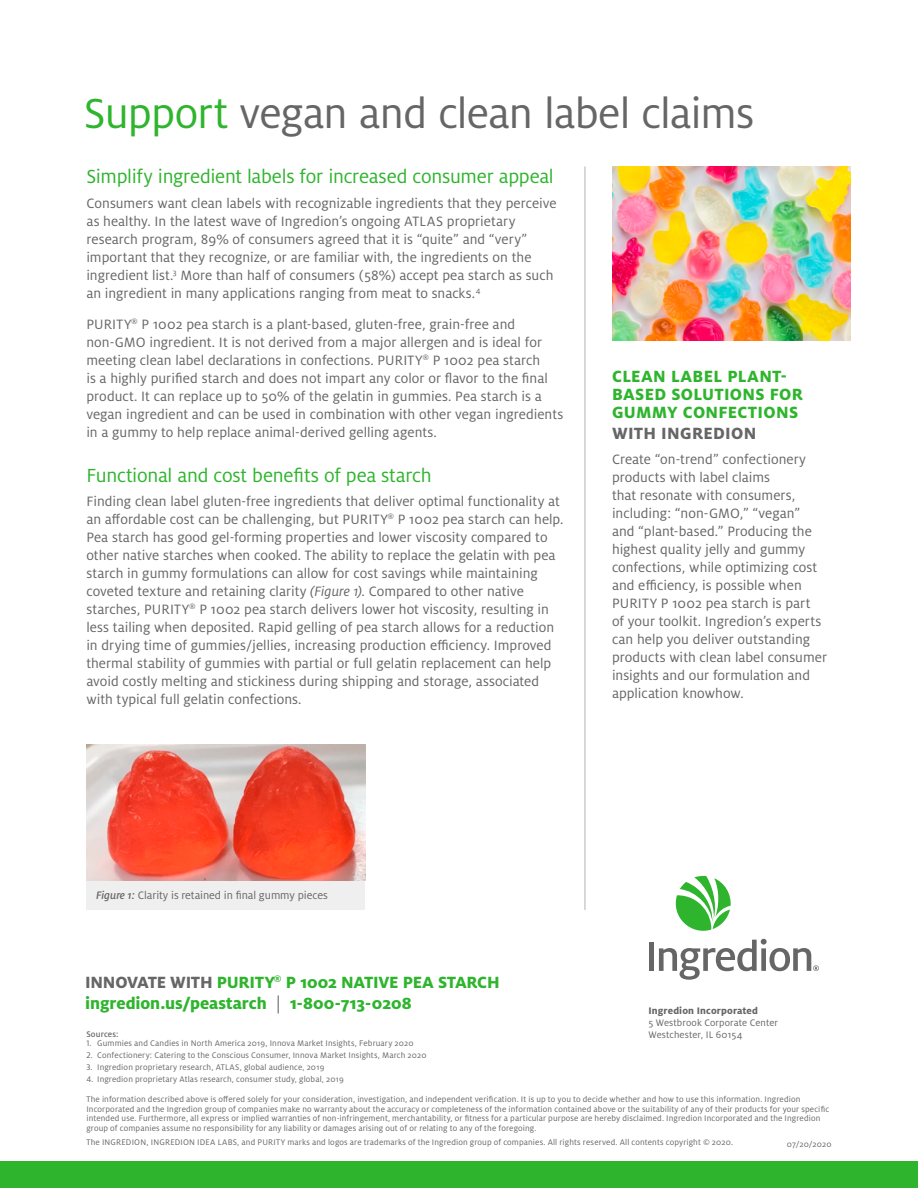
<style>
.page{position:relative;width:918px;height:1188px;background:#fff}
.page>*{position:absolute;margin:0;border:0;box-sizing:border-box;transform-origin:0 0}
.t1{font:46.5px "Milo Pro";letter-spacing:-.015em;color:#666}
.FS_BackCopy{font:21px "Milo Pro";letter-spacing:-.01em;color:#2fb42e}
.FS_SideBar_Head{font:800 18px/18px "Milo Pro";color:#2fb42e}
.FS_SideBar_Head-2{font:800 18px "Milo Pro";letter-spacing:.015em;color:#666}
.FS_BackCopy-2{font:15px/18px "Milo Pro";color:#666}
.t2{font:12px "Milo Pro";letter-spacing:-.005em;color:#666}
.FS_BackAddress{font:10.5px "Milo Pro";letter-spacing:.01em;color:#666}
.FS_BackAddress-2{font:800 10.5px "Milo Pro";letter-spacing:.01em;color:#666}
.FS_LegalCopy{font:9px/9.8px "Milo Pro";letter-spacing:.015em;color:#666}
.FS_LegalCopy-2{font:500 9px "Milo Pro";letter-spacing:.015em;color:#666}
.s1{color:#2fb42e}
.s2{font-style:italic}
.s3{font-weight:500;font-style:italic}
.s4{color:#666}
.s5{font-weight:400;color:#666}
</style>
<div class="page">
<div style="left:0;top:1161px;width:918px;height:27px;background:#2fb42e"></div>
<div style="left:649px;top:942px;width:5px;height:29px;background:#666"></div>
<svg style="left:659px;top:875px;width:160px;height:105px"></svg>
<hr style="left:585px;top:167px;width:1px;height:743px;background:#b1b5b4">
<img style="left:612px;top:166px;width:238px;height:174px">
<div style="left:86px;top:745px;width:279px;height:165px;background:#efefef"></div>
<img style="left:86px;top:745px;width:279px;height:136px">
<p class="t1" style="left:84px;top:87px;width:672px"><span class="s1">Support</span> vegan and clean label claims</p>
<p class="FS_BackCopy" style="left:86px;top:165px;width:469px">Simplify ingredient labels for increased consumer appeal</p>
<p class="FS_BackCopy-2" style="left:86px;top:194px;width:472px">Consumers want clean labels with recognizable ingredients that they perceive as healthy. In the latest wave of Ingredion’s ongoing ATLAS proprietary research program, 89% of consumers agreed that it is “quite” and “very” important that they recognize, or are familiar with, the ingredients on the ingredient list.<sup>3</sup> More than half of consumers (58%) accept pea starch as such an ingredient in many applications ranging from meat to snacks.<sup>4</sup></p>
<p class="FS_BackCopy-2" style="left:86px;top:316px;width:478px">PURITY<sup>®</sup> P 1002 pea starch is a plant-based, gluten-free, grain-free and non-GMO ingredient. It is not derived from a major allergen and is ideal for meeting clean label declarations in confections. PURITY<sup>®</sup> P 1002 pea starch<br>is a highly purified starch and does not impart any color or flavor to the final product. It can replace up to 50% of the gelatin in gummies. Pea starch is a vegan ingredient and can be used in combination with other vegan ingredients in a gummy to help replace animal-derived gelling agents.</p>
<p class="FS_BackCopy" style="left:86px;top:463px;width:347px">Functional and cost benefits of pea starch</p>
<p class="FS_BackCopy-2" style="left:86px;top:493px;width:479px">Finding clean label gluten-free ingredients that deliver optimal functionality at an affordable cost can be challenging, but PURITY<sup>®</sup> P 1002 pea starch can help.<br>Pea starch has good gel-forming properties and lower viscosity compared to other native starches when cooked. The ability to replace the gelatin with pea starch in gummy formulations can allow for cost savings while maintaining coveted texture and retaining clarity <span class="s2">(Figure 1)</span>. Compared to other native starches, PURITY<sup>®</sup> P 1002 pea starch delivers lower hot viscosity, resulting in less tailing when deposited. Rapid gelling of pea starch allows for a reduction in drying time of gummies/jellies, increasing production efficiency. Improved thermal stability of gummies with partial or full gelatin replacement can help avoid costly melting and stickiness during shipping and storage, associated with typical full gelatin confections.</p>
<p class="FS_SideBar_Head" style="left:612px;top:367px;width:192px">CLEAN LABEL PLANT-<br>BASED SOLUTIONS FOR<br>GUMMY CONFECTIONS</p>
<p class="FS_SideBar_Head-2" style="left:612px;top:423px;width:146px">WITH INGREDION</p>
<p class="FS_BackCopy-2" style="left:612px;top:450px;width:217px">Create “on-trend” confectionery products with label claims<br>that resonate with consumers, including: “non-GMO,” “vegan”<br>and “plant-based.” Producing the highest quality jelly and gummy confections, while optimizing cost and efficiency, is possible when<br>PURITY P 1002 pea starch is part<br>of your toolkit. Ingredion’s experts can help you deliver outstanding products with clean label consumer insights and our formulation and application knowhow.</p>
<p class="t2" style="left:96px;top:889px;width:233px"><span class="s3">Figure 1:</span> Clarity is retained in final gummy pieces</p>
<p class="FS_SideBar_Head" style="left:85px;top:973px;width:416px"><span class="s4">INNOVATE WITH</span> PURITY<sup>®</sup> P 1002 NATIVE PEA STARCH</p>
<p class="FS_SideBar_Head" style="left:85px;top:994px;width:328px">ingredion.us/peastarch <span class="s5">|</span> 1-800-713-0208</p>
<p class="FS_BackAddress-2" style="left:648px;top:1005px;width:111px">Ingredion Incorporated</p>
<p class="FS_BackAddress" style="left:648px;top:1017px;width:131px">5 Westbrook Corporate Center</p>
<p class="FS_BackAddress" style="left:648px;top:1029px;width:96px">Westchester, IL 60154</p>
<p class="FS_LegalCopy-2" style="left:86px;top:1030px;width:34px">Sources:</p>
<p class="FS_LegalCopy" style="left:86px;top:1039px;width:329px">1. Gummies and Candies in North America 2019, Innova Market Insights, February 2020</p>
<p class="FS_LegalCopy" style="left:86px;top:1051px;width:342px">2. Confectionery: Catering to the Conscious Consumer, Innova Market Insights, March 2020</p>
<p class="FS_LegalCopy" style="left:86px;top:1063px;width:239px">3. Ingredion proprietary research, ATLAS, global audience, 2019</p>
<p class="FS_LegalCopy" style="left:86px;top:1075px;width:259px">4. Ingredion proprietary Atlas research, consumer study, global, 2019</p>
<p class="FS_LegalCopy" style="left:86px;top:1094px;width:744px">The information described above is offered solely for your consideration, investigation, and independent verification. It is up to you to decide whether and how to use this information. Ingredion Incorporated and the Ingredion group of companies make no warranty about the accuracy or completeness of the information contained above or the suitability of any of their products for your specific intended use. Furthermore, all express or implied warranties of non-infringement, merchantability, or fitness for a particular purpose are hereby disclaimed. Ingredion Incorporated and the Ingredion group of companies assume no responsibility for any liability or damages arising out of or relating to any of the foregoing.</p>
<p class="FS_LegalCopy" style="left:86px;top:1138px;width:648px">The INGREDION, INGREDION IDEA LABS, and PURITY marks and logos are trademarks of the Ingredion group of companies. All rights reserved. All contents copyright © 2020.</p>
<p class="FS_LegalCopy" style="left:787px;top:1139px;width:46px">07/20/2020</p>
</div>
